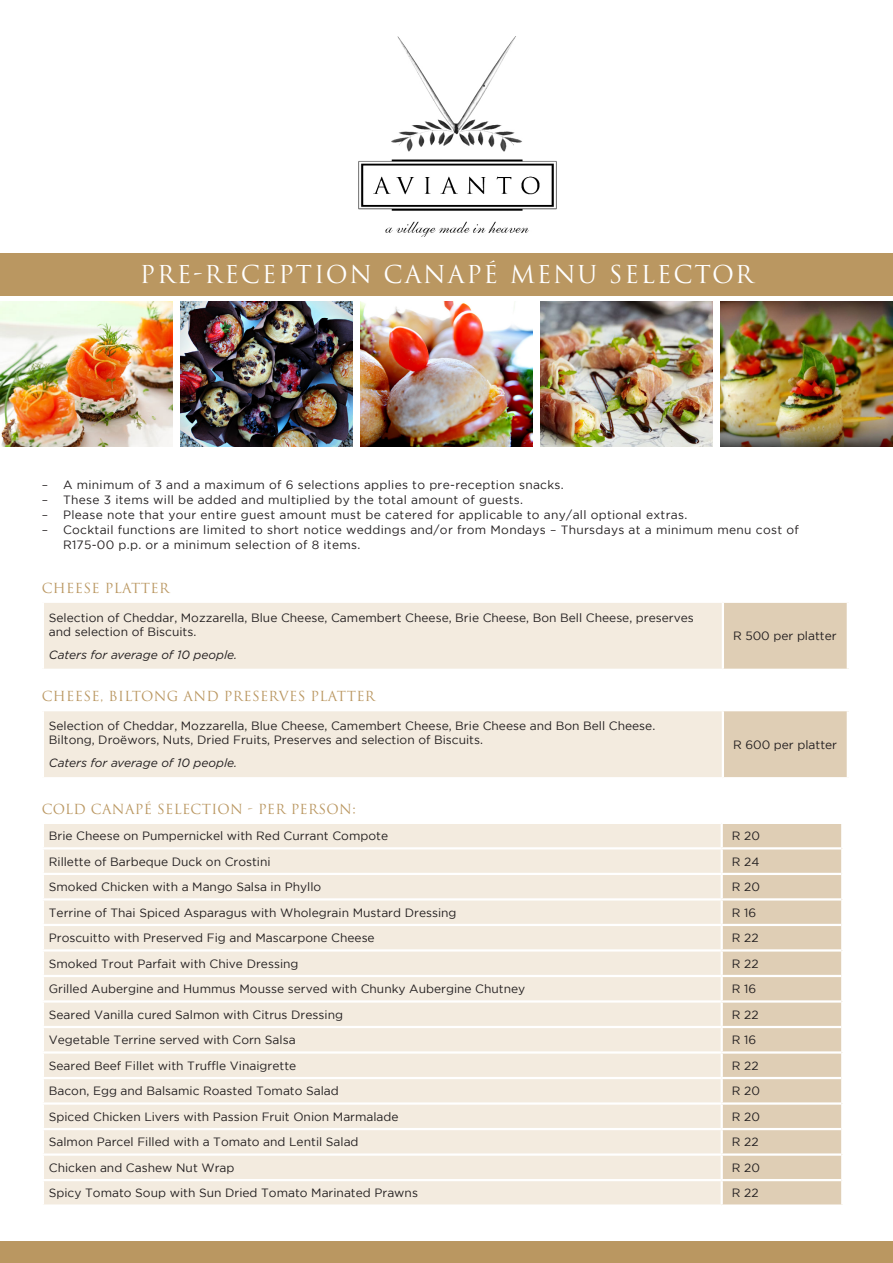
<style>
.page{position:relative;width:893px;height:1263px;background:#fff}
.page>*{position:absolute;margin:0;border:0;box-sizing:border-box;transform-origin:0 0}
.t1{font:24px "Trajan";letter-spacing:.075em;color:#fff}
.t2{font:13.5px "Trajan";letter-spacing:.025em;color:#ba9761}
.t3{font:12px/14.4px "Gotham";color:#231f20}
.t4{font:12px "Gotham";letter-spacing:.025em;color:#231f20}
.t5{font:italic 12px "Gotham";color:#231f20}
</style>
<div class="page">
<div style="left:0;top:1242px;width:893px;height:21px;background:#ba9761"></div>
<img style="left:180px;top:302px;width:173px;height:144px">
<img style="left:540px;top:302px;width:173px;height:144px">
<img style="left:720px;top:302px;width:173px;height:144px">
<img style="left:0;top:302px;width:172px;height:144px">
<img style="left:360px;top:302px;width:173px;height:144px">
<img style="left:358px;top:36px;width:199px;height:201px">
<div style="left:0;top:253px;width:893px;height:43px;background:#ba9761"></div>
<div style="left:43px;top:602px;width:680px;height:68px;background:#f3ebdf"></div>
<div style="left:723px;top:602px;width:125px;height:68px;background:#dfceb5"></div>
<hr style="left:847px;top:603px;width:3px;height:66px;background:#fff">
<hr style="left:42px;top:601px;width:681px;height:2px;background:#fff">
<hr style="left:42px;top:603px;width:2px;height:66px;background:#fff">
<hr style="left:723px;top:601px;width:127px;height:2px;background:#fff">
<hr style="left:722px;top:603px;width:2px;height:66px;background:#fff">
<hr style="left:42px;top:669px;width:681px;height:2px;background:#fff">
<hr style="left:723px;top:669px;width:127px;height:2px;background:#fff">
<div style="left:43px;top:710px;width:680px;height:68px;background:#f3ebdf"></div>
<div style="left:723px;top:710px;width:125px;height:68px;background:#dfceb5"></div>
<hr style="left:847px;top:711px;width:3px;height:66px;background:#fff">
<hr style="left:42px;top:709px;width:681px;height:2px;background:#fff">
<hr style="left:42px;top:711px;width:2px;height:66px;background:#fff">
<hr style="left:723px;top:709px;width:127px;height:2px;background:#fff">
<hr style="left:722px;top:711px;width:2px;height:66px;background:#fff">
<hr style="left:42px;top:777px;width:681px;height:2px;background:#fff">
<hr style="left:723px;top:777px;width:127px;height:2px;background:#fff">
<div style="left:44px;top:824px;width:677px;height:380px;background:#f3ebdf"></div>
<div style="left:723px;top:824px;width:118px;height:380px;background:#dfceb5"></div>
<hr style="left:42px;top:847px;width:680px;height:2px;background:#fff">
<hr style="left:722px;top:847px;width:119px;height:2px;background:#fff">
<hr style="left:42px;top:873px;width:680px;height:2px;background:#fff">
<hr style="left:722px;top:873px;width:119px;height:2px;background:#fff">
<hr style="left:42px;top:898px;width:680px;height:2px;background:#fff">
<hr style="left:722px;top:898px;width:119px;height:2px;background:#fff">
<hr style="left:42px;top:924px;width:680px;height:2px;background:#fff">
<hr style="left:722px;top:924px;width:119px;height:2px;background:#fff">
<hr style="left:42px;top:949px;width:680px;height:2px;background:#fff">
<hr style="left:722px;top:949px;width:119px;height:2px;background:#fff">
<hr style="left:42px;top:975px;width:680px;height:2px;background:#fff">
<hr style="left:722px;top:975px;width:119px;height:2px;background:#fff">
<hr style="left:42px;top:1000px;width:680px;height:2px;background:#fff">
<hr style="left:722px;top:1000px;width:119px;height:2px;background:#fff">
<hr style="left:42px;top:1026px;width:680px;height:2px;background:#fff">
<hr style="left:722px;top:1026px;width:119px;height:2px;background:#fff">
<hr style="left:42px;top:1051px;width:680px;height:3px;background:#fff">
<hr style="left:722px;top:1051px;width:119px;height:3px;background:#fff">
<hr style="left:42px;top:1077px;width:680px;height:2px;background:#fff">
<hr style="left:722px;top:1077px;width:119px;height:2px;background:#fff">
<hr style="left:42px;top:1102px;width:680px;height:3px;background:#fff">
<hr style="left:722px;top:1102px;width:119px;height:3px;background:#fff">
<hr style="left:42px;top:1128px;width:680px;height:2px;background:#fff">
<hr style="left:722px;top:1128px;width:119px;height:2px;background:#fff">
<hr style="left:42px;top:1153px;width:680px;height:3px;background:#fff">
<hr style="left:722px;top:1153px;width:119px;height:3px;background:#fff">
<hr style="left:42px;top:1179px;width:680px;height:2px;background:#fff">
<hr style="left:722px;top:1179px;width:119px;height:2px;background:#fff">
<p class="t1" style="left:140px;top:260px;width:615px">PRE-RECEPTION CANAPÉ MENU SELECTOR</p>
<p class="t4" style="left:42px;top:478px;width:523px">– A minimum of 3 and a maximum of 6 selections applies to pre-reception snacks.</p>
<p class="t4" style="left:42px;top:493px;width:483px">– These 3 items will be added and multiplied by the total amount of guests.</p>
<p class="t4" style="left:42px;top:508px;width:647px">– Please note that your entire guest amount must be catered for applicable to any/all optional extras.</p>
<p class="t4" style="left:42px;top:523px;width:758px">– Cocktail functions are limited to short notice weddings and/or from Mondays – Thursdays at a minimum menu cost of</p>
<p class="t4" style="left:63px;top:538px;width:299px">R175-00 p.p. or a minimum selection of 8 items.</p>
<p class="t2" style="left:42px;top:580px;width:129px">CHEESE PLATTER</p>
<p class="t3" style="left:49px;top:610px;width:647px">Selection of Cheddar, Mozzarella, Blue Cheese, Camembert Cheese, Brie Cheese, Bon Bell Cheese, preserves and selection of Biscuits.</p>
<p class="t5" style="left:49px;top:648px;width:190px">Caters for average of 10 people.</p>
<p class="t2" style="left:42px;top:688px;width:335px">CHEESE, BILTONG AND PRESERVES PLATTER</p>
<p class="t3" style="left:49px;top:718px;width:608px">Selection of Cheddar, Mozzarella, Blue Cheese, Camembert Cheese, Brie Cheese and Bon Bell Cheese.</p>
<p class="t3" style="left:49px;top:733px;width:436px">Biltong, Droëwors, Nuts, Dried Fruits, Preserves and selection of Biscuits.</p>
<p class="t5" style="left:49px;top:756px;width:190px">Caters for average of 10 people.</p>
<p class="t2" style="left:42px;top:801px;width:315px">COLD CANAPÉ SELECTION - PER PERSON:</p>
<p class="t3" style="left:733px;top:628px;width:105px">R 500 per platter</p>
<p class="t3" style="left:733px;top:737px;width:106px">R 600 per platter</p>
<p class="t3" style="left:49px;top:828px;width:341px">Brie Cheese on Pumpernickel with Red Currant Compote</p>
<p class="t3" style="left:732px;top:828px;width:30px">R 20</p>
<p class="t3" style="left:49px;top:854px;width:223px">Rillette of Barbeque Duck on Crostini</p>
<p class="t3" style="left:732px;top:854px;width:29px">R 24</p>
<p class="t3" style="left:49px;top:879px;width:274px">Smoked Chicken with a Mango Salsa in Phyllo</p>
<p class="t3" style="left:732px;top:879px;width:30px">R 20</p>
<p class="t3" style="left:49px;top:905px;width:409px">Terrine of Thai Spiced Asparagus with Wholegrain Mustard Dressing</p>
<p class="t3" style="left:732px;top:905px;width:26px">R 16</p>
<p class="t3" style="left:49px;top:930px;width:327px">Proscuitto with Preserved Fig and Mascarpone Cheese</p>
<p class="t3" style="left:732px;top:930px;width:28px">R 22</p>
<p class="t3" style="left:49px;top:956px;width:251px">Smoked Trout Parfait with Chive Dressing</p>
<p class="t3" style="left:732px;top:956px;width:28px">R 22</p>
<p class="t3" style="left:49px;top:981px;width:478px">Grilled Aubergine and Hummus Mousse served with Chunky Aubergine Chutney</p>
<p class="t3" style="left:732px;top:981px;width:26px">R 16</p>
<p class="t3" style="left:49px;top:1007px;width:296px">Seared Vanilla cured Salmon with Citrus Dressing</p>
<p class="t3" style="left:732px;top:1007px;width:28px">R 22</p>
<p class="t3" style="left:49px;top:1032px;width:248px">Vegetable Terrine served with Corn Salsa</p>
<p class="t3" style="left:732px;top:1032px;width:26px">R 16</p>
<p class="t3" style="left:49px;top:1058px;width:249px">Seared Beef Fillet with Truffle Vinaigrette</p>
<p class="t3" style="left:732px;top:1058px;width:28px">R 22</p>
<p class="t3" style="left:49px;top:1083px;width:292px">Bacon, Egg and Balsamic Roasted Tomato Salad</p>
<p class="t3" style="left:732px;top:1083px;width:30px">R 20</p>
<p class="t3" style="left:49px;top:1109px;width:351px">Spiced Chicken Livers with Passion Fruit Onion Marmalade</p>
<p class="t3" style="left:732px;top:1109px;width:30px">R 20</p>
<p class="t3" style="left:49px;top:1134px;width:311px">Salmon Parcel Filled with a Tomato and Lentil Salad</p>
<p class="t3" style="left:732px;top:1134px;width:28px">R 22</p>
<p class="t3" style="left:49px;top:1160px;width:187px">Chicken and Cashew Nut Wrap</p>
<p class="t3" style="left:732px;top:1160px;width:30px">R 20</p>
<p class="t3" style="left:49px;top:1185px;width:371px">Spicy Tomato Soup with Sun Dried Tomato Marinated Prawns</p>
<p class="t3" style="left:732px;top:1185px;width:28px">R 22</p>
</div>
